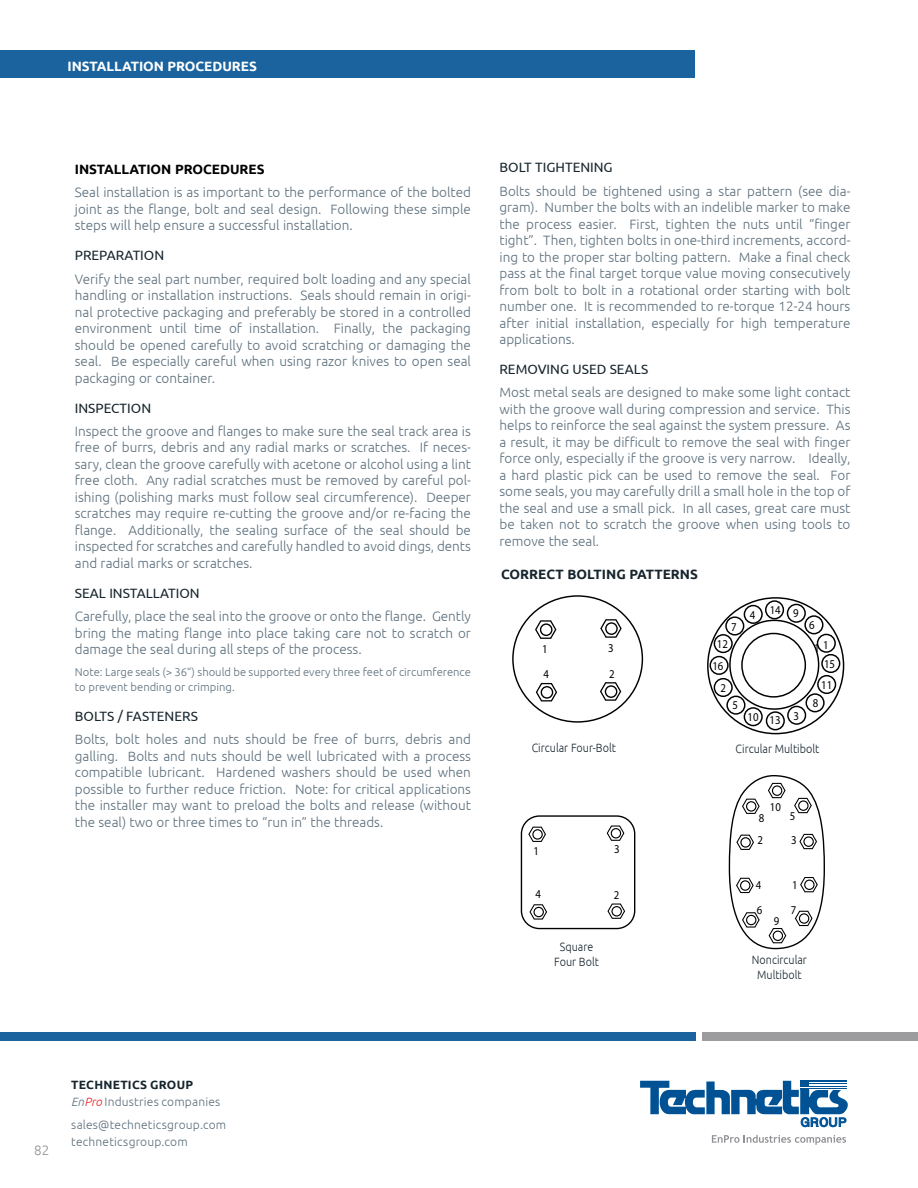
<style>
.page{position:relative;width:918px;height:1188px;background:#fff}
.page>*{position:absolute;margin:0;border:0;box-sizing:border-box;transform-origin:0 0}
.t1{font:300 13.5px/16.5px "Ubuntu";color:#5c6f7c;text-align:justify}
.t2{font:13.5px "Ubuntu";color:#17252d}
.t3{font:700 13.5px "Ubuntu";color:#000}
.t4{font:700 13.5px "Ubuntu";color:#17252d}
.t5{font:700 13.5px "Ubuntu";color:#fff}
.t6{font:300 13.5px "Ubuntu";color:#919194}
.t7{font:300 12px/16.5px "Ubuntu";letter-spacing:.015em;color:#5c6f7c}
.t8{font:300 12px/15px "Ubuntu";color:#17252d;text-align:center;scale:.9 1}
.t9{font:12px "Myriad Pro";color:#000;scale:.9 1}
.t10{font:300 11.25px/15px "Ubuntu";color:#5c6f7c}
.s1{font-weight:700;color:#17252d}
.s2{font-style:italic}
.s3{font-style:italic;color:#ed1e24}
</style>
<div class="page">
<svg style="left:640px;top:1081px;width:208px;height:64px"></svg>
<div style="left:0;top:1032px;width:695px;height:9px;background:#1a639f"></div>
<div style="left:702px;top:1032px;width:216px;height:9px;background:#9c9c9f"></div>
<div style="left:0;top:50px;width:695px;height:28px;background:#1a639f"></div>
<svg style="left:535px;top:620px;width:22px;height:19px"></svg>
<div style="left:540px;top:623px;width:13px;height:13px;border:1px solid #000;border-radius:50%"></div>
<svg style="left:535px;top:682px;width:23px;height:20px"></svg>
<div style="left:541px;top:686px;width:12px;height:13px;border:1px solid #000;border-radius:50%"></div>
<svg style="left:600px;top:682px;width:22px;height:19px"></svg>
<div style="left:605px;top:685px;width:12px;height:13px;border:1px solid #000;border-radius:50%"></div>
<svg style="left:600px;top:619px;width:22px;height:19px"></svg>
<div style="left:605px;top:622px;width:13px;height:13px;border:1px solid #000;border-radius:50%"></div>
<svg style="left:728px;top:775px;width:97px;height:175px"></svg>
<div style="left:521px;top:815px;width:114px;height:114px;border:1px solid #000;border-radius:18px"></div>
<svg style="left:528px;top:826px;width:18px;height:16px"></svg>
<div style="left:532px;top:829px;width:11px;height:11px;border:1px solid #000;border-radius:50%"></div>
<svg style="left:606px;top:825px;width:19px;height:16px"></svg>
<div style="left:611px;top:828px;width:10px;height:11px;border:1px solid #000;border-radius:50%"></div>
<svg style="left:607px;top:903px;width:18px;height:16px"></svg>
<div style="left:611px;top:906px;width:11px;height:11px;border:1px solid #000;border-radius:50%"></div>
<svg style="left:529px;top:904px;width:18px;height:16px"></svg>
<div style="left:533px;top:907px;width:11px;height:10px;border:1px solid #000;border-radius:50%"></div>
<div style="left:741px;top:633px;width:65px;height:65px;border:1px solid #000;border-radius:50%"></div>
<div style="left:765px;top:600px;width:19px;height:19px;border:1px solid #000;border-radius:50%"></div>
<div style="left:787px;top:604px;width:19px;height:19px;border:1px solid #000;border-radius:50%"></div>
<div style="left:804px;top:615px;width:20px;height:19px;border:1px solid #000;border-radius:50%"></div>
<div style="left:817px;top:634px;width:19px;height:19px;border:1px solid #000;border-radius:50%"></div>
<div style="left:821px;top:654px;width:19px;height:19px;border:1px solid #000;border-radius:50%"></div>
<div style="left:817px;top:675px;width:19px;height:19px;border:1px solid #000;border-radius:50%"></div>
<div style="left:806px;top:693px;width:19px;height:19px;border:1px solid #000;border-radius:50%"></div>
<div style="left:787px;top:706px;width:19px;height:19px;border:1px solid #000;border-radius:50%"></div>
<div style="left:766px;top:711px;width:19px;height:19px;border:1px solid #000;border-radius:50%"></div>
<div style="left:744px;top:707px;width:19px;height:19px;border:1px solid #000;border-radius:50%"></div>
<div style="left:726px;top:696px;width:20px;height:19px;border:1px solid #000;border-radius:50%"></div>
<div style="left:714px;top:678px;width:19px;height:19px;border:1px solid #000;border-radius:50%"></div>
<div style="left:710px;top:656px;width:19px;height:19px;border:1px solid #000;border-radius:50%"></div>
<div style="left:714px;top:634px;width:19px;height:19px;border:1px solid #000;border-radius:50%"></div>
<div style="left:725px;top:616px;width:19px;height:20px;border:1px solid #000;border-radius:50%"></div>
<div style="left:744px;top:605px;width:19px;height:19px;border:1px solid #000;border-radius:50%"></div>
<p class="t5" style="left:68px;top:58px;width:81px">INSTALLATION</p>
<p class="t5" style="left:167px;top:58px;width:10px">PROCE</p>
<p class="t5" style="left:212px;top:58px;width:20px">DURES</p>
<p class="t3" style="left:75px;top:161px;width:191px">I NSTALLATION PROCEDURES</p>
<p class="t1" style="left:75px;top:184px;width:398px">Seal installation is as important to the performance of the bolted joint as the flange, bolt and seal design. Following these simple steps will help ensure a successful installation.</p>
<p class="t2" style="left:75px;top:247px;width:18px">PREPARATION</p>
<p class="t1" style="left:75px;top:270px;width:398px">Verify the seal part number, required bolt loading and any special handling or installation instructions. Seals should remain in origi&shy;nal protective packaging and preferably be stored in a controlled environment until time of installation. Finally, the packaging should be opened carefully to avoid scratching or damaging the seal. Be especially careful when using razor knives to open seal packaging or container.</p>
<p class="t2" style="left:75px;top:400px;width:13px">INSPECTION</p>
<p class="t1" style="left:75px;top:422px;width:398px">Inspect the groove and flanges to make sure the seal track area is free of burrs, debris and any radial marks or scratches. If neces&shy;sary, clean the groove carefully with acetone or alcohol using a lint free cloth. Any radial scratches must be removed by careful pol&shy;ishing (polishing marks must follow seal circumference). Deeper scratches may require re-cutting the groove and/or re-facing the flange. Additionally, the sealing surface of the seal should be inspected for scratches and carefully handled to avoid dings, dents and radial marks or scratches.</p>
<p class="t2" style="left:75px;top:585px;width:16px">SEAL</p>
<p class="t2" style="left:109px;top:585px;width:9px">INSTALLATION</p>
<p class="t1" style="left:75px;top:608px;width:398px">Carefully, place the seal into the groove or onto the flange. Gently bring the mating flange into place taking care not to scratch or damage the seal during all steps of the process.</p>
<p class="t10" style="left:75px;top:664px;width:398px">Note: Large seals (&gt; 36”) should be supported every three feet of circumference to prevent bending or crimping.</p>
<p class="t2" style="left:75px;top:708px;width:18px">BOLTS</p>
<p class="t2" style="left:118px;top:708px;width:25px">/ FASTENERS</p>
<p class="t1" style="left:75px;top:731px;width:398px">Bolts, bolt holes and nuts should be free of burrs, debris and galling. Bolts and nuts should be well lubricated with a process compatible lubricant. Hardened washers should be used when possible to further reduce friction. Note: for critical applications the installer may want to preload the bolts and release (without the seal) two or three times to “run in” the threads.</p>
<p class="t2" style="left:499px;top:159px;width:18px">BOLT</p>
<p class="t2" style="left:535px;top:159px;width:17px">TIGHTENING</p>
<p class="t1" style="left:499px;top:182px;width:353px">Bolts should be tightened using a star pattern (see dia&shy;gram). Number the bolts with an indelible marker to make the process easier. First, tighten the nuts until “finger tight”. Then, tighten bolts in one-third increments, accord&shy;ing to the proper star bolting pattern. Make a final check pass at the final target torque value moving consecutively from bolt to bolt in a rotational order starting with bolt number one. It is recommended to re-torque 12-24 hours after initial installation, especially for high temperature applications.</p>
<p class="t2" style="left:499px;top:361px;width:18px">REMOVING</p>
<p class="t2" style="left:573px;top:361px;width:19px">USED</p>
<p class="t2" style="left:610px;top:361px;width:16px">SEALS</p>
<p class="t1" style="left:499px;top:384px;width:353px">Most metal seals are designed to make some light contact with the groove wall during compression and service. This helps to reinforce the seal against the system pressure. As a result, it may be difficult to remove the seal with finger force only, especially if the groove is very narrow. Ideally, a hard plastic pick can be used to remove the seal. For some seals, you may carefully drill a small hole in the top of the seal and use a small pick. In all cases, great care must be taken not to scratch the groove when using tools to remove the seal.</p>
<p class="t4" style="left:501px;top:567px;width:138px">CORRECT BOLTING PATT</p>
<p class="t4" style="left:663px;top:567px;width:37px">ERNS</p>
<p class="t9" style="left:542px;top:642px;width:8px">1</p>
<p class="t9" style="left:544px;top:666px;width:8px">4</p>
<p class="t9" style="left:608px;top:640px;width:8px">3</p>
<p class="t9" style="left:609px;top:667px;width:8px">2</p>
<p class="t8" style="left:532px;top:740px;width:95px">Circular Four-Bolt</p>
<p class="t9" style="left:533px;top:843px;width:8px">1</p>
<p class="t9" style="left:535px;top:887px;width:8px">4</p>
<p class="t9" style="left:614px;top:842px;width:8px">3</p>
<p class="t9" style="left:614px;top:887px;width:8px">2</p>
<p class="t8" style="left:554px;top:939px;width:51px">Square<br>Four Bolt</p>
<p class="t9" style="left:770px;top:603px;width:14px">14</p>
<p class="t9" style="left:793px;top:606px;width:8px">9</p>
<p class="t9" style="left:750px;top:608px;width:8px">4</p>
<p class="t9" style="left:731px;top:620px;width:8px">7</p>
<p class="t9" style="left:809px;top:617px;width:8px">6</p>
<p class="t9" style="left:717px;top:637px;width:14px">12</p>
<p class="t9" style="left:823px;top:637px;width:8px">1</p>
<p class="t9" style="left:814px;top:640px;width:8px">1</p>
<p class="t9" style="left:712px;top:658px;width:14px">16</p>
<p class="t9" style="left:824px;top:657px;width:14px">15</p>
<p class="t9" style="left:721px;top:681px;width:8px">2</p>
<p class="t9" style="left:733px;top:698px;width:8px">5</p>
<p class="t9" style="left:748px;top:710px;width:14px">10</p>
<p class="t9" style="left:770px;top:713px;width:14px">13</p>
<p class="t9" style="left:793px;top:709px;width:8px">3</p>
<p class="t9" style="left:821px;top:678px;width:14px">11</p>
<p class="t9" style="left:813px;top:696px;width:8px">8</p>
<p class="t8" style="left:736px;top:741px;width:95px">Circular Multibolt</p>
<p class="t9" style="left:770px;top:800px;width:14px">10</p>
<p class="t9" style="left:759px;top:811px;width:8px">8</p>
<p class="t9" style="left:790px;top:809px;width:8px">5</p>
<p class="t9" style="left:757px;top:833px;width:8px">2</p>
<p class="t9" style="left:791px;top:833px;width:8px">3</p>
<p class="t9" style="left:756px;top:877px;width:8px">4</p>
<p class="t9" style="left:792px;top:877px;width:8px">1</p>
<p class="t9" style="left:757px;top:902px;width:8px">6</p>
<p class="t9" style="left:791px;top:902px;width:8px">7</p>
<p class="t9" style="left:774px;top:913px;width:8px">9</p>
<p class="t8" style="left:752px;top:952px;width:63px">Noncircular<br>Multibolt</p>
<p class="t6" style="left:34px;top:1142px;width:17px">82</p>
<p class="t7" style="left:71px;top:1076px;width:151px"><span class="s1">TECHNETICS GROUP<br></span><span class="s2">En</span><span class="s3">Pro</span> Industries companies</p>
<p class="t7" style="left:71px;top:1116px;width:157px">sales@techneticsgroup.com techneticsgroup.com</p>
</div>
